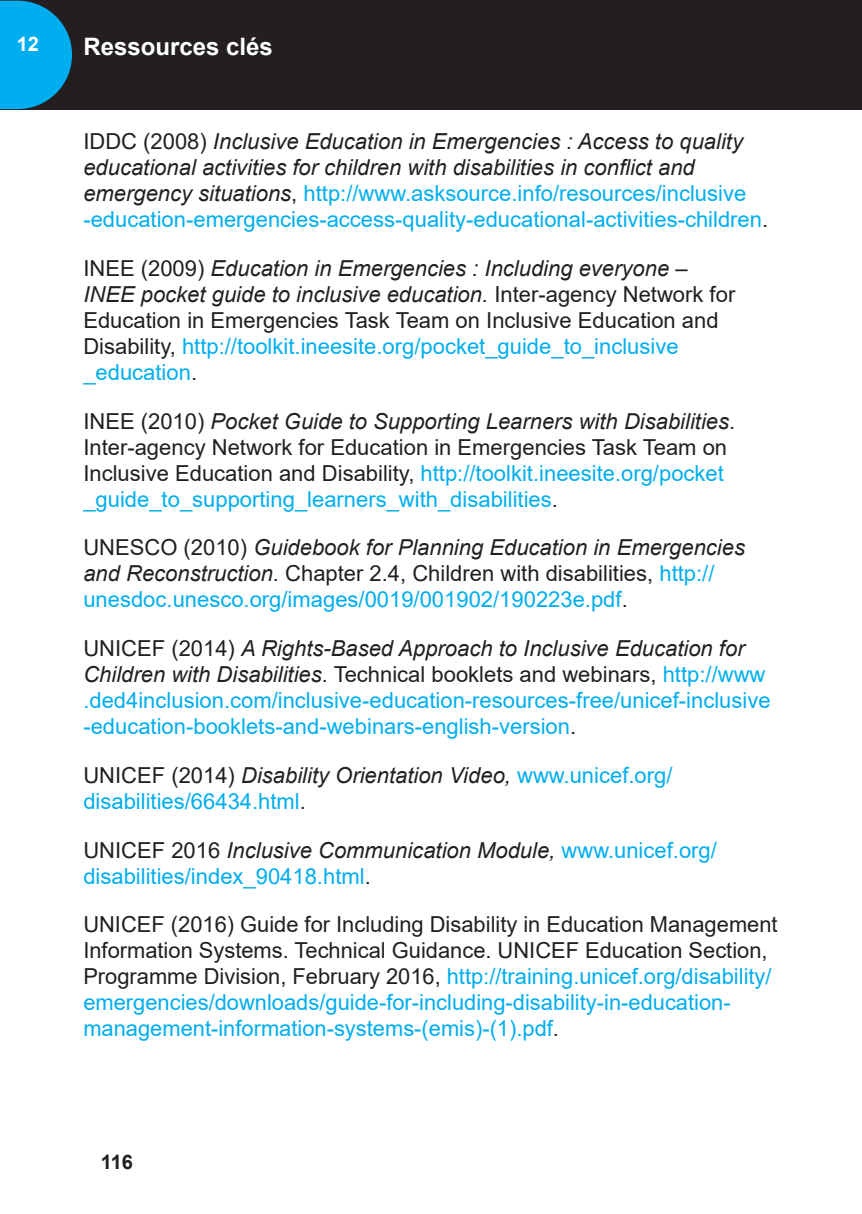
<style>
.page{position:relative;width:862px;height:1214px;background:#fff}
.page>*{position:absolute;margin:0;border:0;box-sizing:border-box;transform-origin:0 0}
.Heading_1{font:700 24px "Arial";color:#fff}
.Ressources{font:22px/26px "Arial";color:#231f20}
.Ressources-2{font:italic 22px/26px "Arial";color:#231f20}
.Ressources-3{font:22px/26px "Arial";color:#00aeef}
.t1{font:700 20px "Arial";color:#231f20}
.CHAPTER_NUMBER{font:700 20px "Arial";color:#fff}
.s1{font-style:normal}
.s2{font-style:normal;color:#00aeef}
.s3{font-style:italic}
.s4{color:#00aeef}
.s5{color:#231f20}
.s6{font-style:italic;color:#231f20}
</style>
<div class="page">
<div style="left:0;top:0;width:862px;height:109px;background:#231f20"></div>
<svg style="left:0;top:1px;width:72px;height:108px"></svg>
<p class="CHAPTER_NUMBER" style="left:17px;top:30px;width:24px">12</p>
<p class="Heading_1" style="left:83px;top:30px;width:191px">Ressources clés</p>
<p class="Ressources-2" style="left:83px;top:129px;width:686px"><span class="s1">IDDC (2008)</span> Inclusive Education in Emergencies : Access to quality educational activities for children with disabilities in conflict and emergency situations<span class="s1">,</span> <span class="s2">http://www.asksource.info/resources/inclusive -education-emergencies-access-quality-educational-activities-children</span><span class="s1">.</span></p>
<p class="Ressources" style="left:83px;top:255px;width:653px">INEE (2009) <span class="s3">Education in Emergencies : Including everyone – INEE pocket guide to inclusive education.</span> Inter-agency Network for Education in Emergencies Task Team on Inclusive Education and Disability, <span class="s4">http://toolkit.ineesite.org/pocket_guide_to_inclusive _education</span>.</p>
<p class="Ressources" style="left:83px;top:408px;width:653px">INEE (2010) <span class="s3">Pocket Guide to Supporting Learners with Disabilities</span>.<br>Inter-agency Network for Education in Emergencies Task Team on Inclusive Education and Disability, <span class="s4">http://toolkit.ineesite.org/pocket _guide_to_supporting_learners_with_disabilities</span>.</p>
<p class="Ressources-2" style="left:83px;top:535px;width:663px"><span class="s1">UNESCO (2010)</span> Guidebook for Planning Education in Emergencies and Reconstruction<span class="s1">. Chapter 2.4, Children with disabilities,</span> <span class="s2">http:// unesdoc.unesco.org/images/0019/001902/190223e.pdf</span><span class="s1">.</span></p>
<p class="Ressources-3" style="left:83px;top:635px;width:689px"><span class="s5">UNICEF (2014)</span> <span class="s6">A Rights-Based Approach to Inclusive Education for Children with Disabilities</span><span class="s5">. Technical booklets and webinars,</span> http://www .ded4inclusion.com/inclusive-education-resources-free/unicef-inclusive -education-booklets-and-webinars-english-version<span class="s5">.</span></p>
<p class="Ressources-3" style="left:83px;top:762px;width:590px"><span class="s5">UNICEF (2014)</span> <span class="s6">Disability Orientation Video,</span> www.unicef.org/ disabilities/66434.html<span class="s5">.</span></p>
<p class="Ressources-3" style="left:83px;top:836px;width:635px"><span class="s5">UNICEF 2016</span> <span class="s6">Inclusive Communication Module,</span> www.unicef.org/ disabilities/index_90418.html<span class="s5">.</span></p>
<p class="Ressources" style="left:83px;top:911px;width:696px">UNICEF (2016) Guide for Including Disability in Education Management Information Systems. Technical Guidance. UNICEF Education Section, Programme Division, February 2016, <span class="s4">http://training.unicef.org/disability/ emergencies/downloads/guide-for-including-disability-in-education&shy;management-information-systems-(emis)-(1).pdf</span>.</p>
<p class="t1" style="left:101px;top:1147px;width:34px">116</p>
</div>
